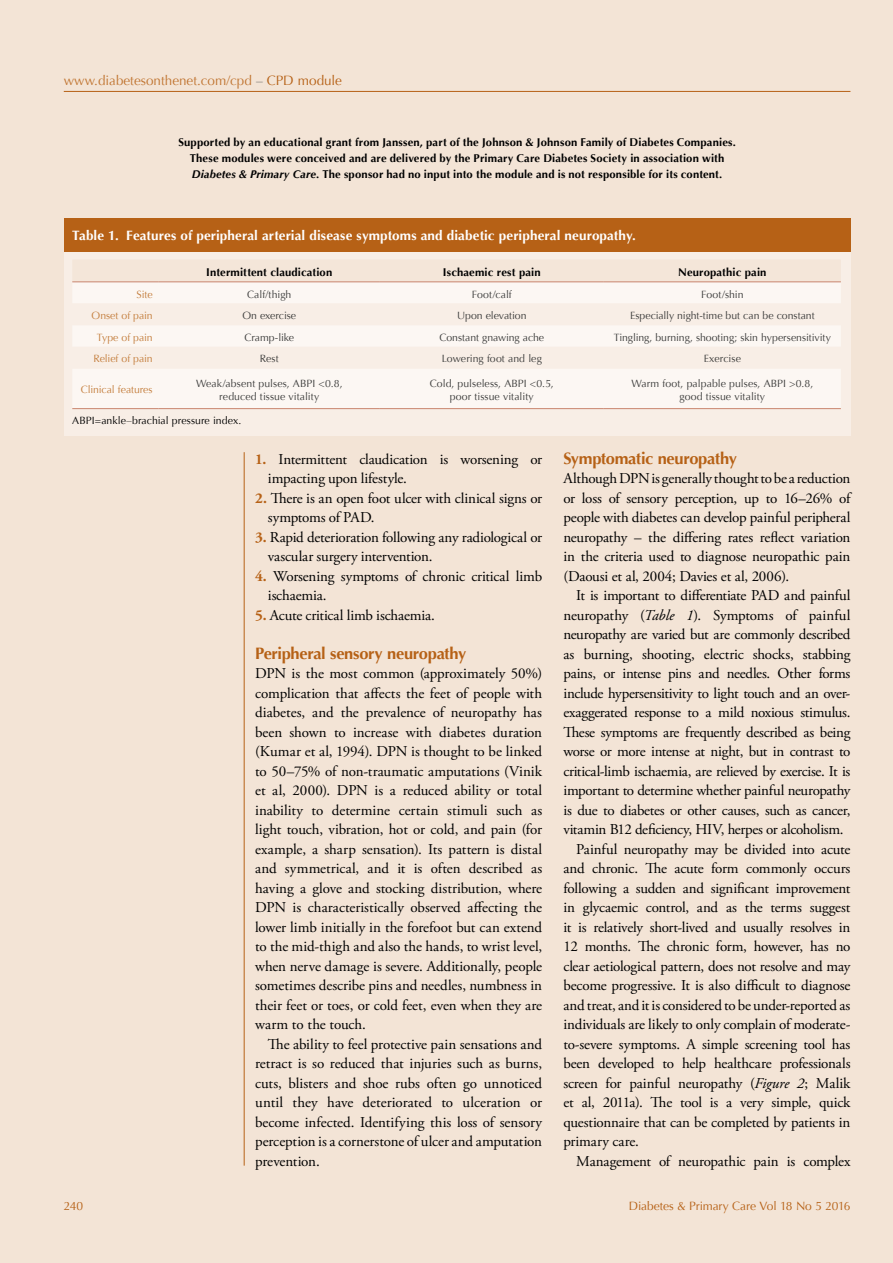
<style>
.page{position:relative;width:893px;height:1263px;background:#f3e4d6}
.page>*{position:absolute;margin:0;border:0;box-sizing:border-box;transform-origin:0 0}
.t1{font:700 16.5px "Optima";letter-spacing:-.02em;color:#b66116}
.t2{font:15px/19.5px "Adobe Garamond Pro";letter-spacing:-.015em;color:#000}
.t3{font:700 13.5px "Optima";letter-spacing:.005em;color:#fff}
.t4{font:13.5px "Optima";color:#c17633}
.t5{font:12px "Optima";letter-spacing:-.01em;color:#b66116}
.t6{font:700 11.25px/15.8px "Optima";letter-spacing:.015em;color:#000;text-align:center}
.t7{font:10.5px/13.5px "Optima";color:#3c3c3b;text-align:center}
.t8{font:10.5px "Optima";letter-spacing:-.01em;color:#c47e3d}
.t9{font:10.5px "Optima";letter-spacing:.005em;color:#000}
.s1{color:#575756}
.s2{color:#b66116}
.s3{font-style:italic}
.s4{font-family:"Adobe Garamond";font-weight:700;color:#b66116}
</style>
<div class="page">
<hr style="left:244px;top:452px;width:1px;height:713px;background:#b66116">
<hr style="left:64px;top:91px;width:786px;height:1px;background:#b66116">
<div style="left:64px;top:251px;width:786px;height:184px;background:#f8eee6"></div>
<div style="left:73px;top:260px;width:768px;height:21px;background:#f4e6d9"></div>
<div style="left:72px;top:282px;width:769px;height:126px;background:#fcf7f3"></div>
<svg style="left:72px;top:303px;width:769px;height:65px"></svg>
<hr style="left:72px;top:281px;width:87px;height:1px;background:#c9856e">
<hr style="left:380px;top:281px;width:224px;height:1px;background:#c9856e">
<hr style="left:159px;top:281px;width:221px;height:1px;background:#c9856e">
<hr style="left:604px;top:281px;width:237px;height:1px;background:#c9856e">
<hr style="left:72px;top:408px;width:87px;height:1px;background:#c9856e">
<hr style="left:380px;top:408px;width:224px;height:1px;background:#c9856e">
<hr style="left:159px;top:408px;width:221px;height:1px;background:#c9856e">
<hr style="left:604px;top:408px;width:237px;height:1px;background:#c9856e">
<div style="left:64px;top:219px;width:786px;height:33px;background:#b66116"></div>
<p class="t4" style="left:64px;top:73px;width:280px">www.diabetesonthenet.com/cpd <span class="s1">–</span> <span class="s2">CPD module</span></p>
<p class="t6" style="left:178px;top:135px;width:559px">Supported by an educational grant from Janssen, part of the Johnson &amp; Johnson Family of Diabetes Companies.<br>These modules were conceived and are delivered by the Primary Care Diabetes Society in association with<br><span class="s3">Diabetes &amp; Primary Care</span>. The sponsor had no input into the module and is not responsible for its content.</p>
<p class="t3" style="left:72px;top:227px;width:565px">Table 1. Features of peripheral arterial disease symptoms and diabetic peripheral neuropathy.</p>
<p class="t6" style="left:206px;top:264px;width:128px">Intermittent claudication</p>
<p class="t6" style="left:443px;top:264px;width:99px">Ischaemic rest pain</p>
<p class="t6" style="left:678px;top:264px;width:90px">Neuropathic pain</p>
<p class="t8" style="left:137px;top:288px;width:18px">Site</p>
<p class="t7" style="left:247px;top:287px;width:46px">Calf/thigh</p>
<p class="t7" style="left:472px;top:287px;width:42px">Foot/calf</p>
<p class="t7" style="left:701px;top:287px;width:44px">Foot/shin</p>
<p class="t8" style="left:92px;top:309px;width:63px">Onset of pain</p>
<p class="t7" style="left:242px;top:309px;width:55px">On exercise</p>
<p class="t7" style="left:457px;top:309px;width:71px">Upon elevation</p>
<p class="t7" style="left:630px;top:309px;width:186px">Especially night-time but can be constant</p>
<p class="t8" style="left:97px;top:331px;width:57px">Type of pain</p>
<p class="t7" style="left:245px;top:331px;width:51px">Cramp-like</p>
<p class="t7" style="left:439px;top:331px;width:106px">Constant gnawing ache</p>
<p class="t7" style="left:614px;top:331px;width:219px">Tingling, burning, shooting; skin hypersensitivity</p>
<p class="t8" style="left:94px;top:353px;width:61px">Relief of pain</p>
<p class="t7" style="left:260px;top:352px;width:20px">Rest</p>
<p class="t7" style="left:442px;top:352px;width:102px">Lowering foot and leg</p>
<p class="t7" style="left:704px;top:352px;width:39px">Exercise</p>
<p class="t8" style="left:81px;top:384px;width:73px">Clinical features</p>
<p class="t7" style="left:196px;top:376px;width:148px">Weak/absent pulses, ABPI &lt;0.8, reduced tissue vitality</p>
<p class="t7" style="left:430px;top:376px;width:126px">Cold, pulseless, ABPI &lt;0.5, poor tissue vitality</p>
<p class="t7" style="left:631px;top:376px;width:183px">Warm foot, palpable pulses, ABPI &gt;0.8, good tissue vitality</p>
<p class="t9" style="left:72px;top:414px;width:171px">ABPI=ankle–brachial pressure index.</p>
<p class="t2" style="left:268px;top:450px;width:276px;text-indent:-13px"><span class="s4">1.</span> Intermittent claudication is worsening or impacting upon lifestyle.</p>
<p class="t2" style="left:268px;top:489px;width:276px;text-indent:-13px"><span class="s4">2.</span> There is an open foot ulcer with clinical signs or symptoms of PAD.</p>
<p class="t2" style="left:268px;top:528px;width:276px;text-indent:-13px"><span class="s4">3.</span> Rapid deterioration following any radiological or vascular surgery intervention.</p>
<p class="t2" style="left:268px;top:567px;width:276px;text-indent:-13px"><span class="s4">4.</span> Worsening symptoms of chronic critical limb ischaemia.</p>
<p class="t2" style="left:255px;top:606px;width:181px"><span class="s4">5.</span> Acute critical limb ischaemia.</p>
<p class="t1" style="left:255px;top:643px;width:213px">Peripheral sensory neuropathy</p>
<p class="t2" style="left:255px;top:664px;width:289px;text-align:justify">DPN is the most common (approximately 50%) complication that affects the feet of people with diabetes, and the prevalence of neuropathy has been shown to increase with diabetes duration (Kumar et al, 1994). DPN is thought to be linked to 50–75% of non-traumatic amputations (Vinik et al, 2000). DPN is a reduced ability or total inability to determine certain stimuli such as light touch, vibration, hot or cold, and pain (for example, a sharp sensation). Its pattern is distal and symmetrical, and it is often described as having a glove and stocking distribution, where DPN is characteristically observed affecting the lower limb initially in the forefoot but can extend to the mid-thigh and also the hands, to wrist level, when nerve damage is severe. Additionally, people sometimes describe pins and needles, numbness in their feet or toes, or cold feet, even when they are warm to the touch.</p>
<p class="t2" style="left:255px;top:1035px;width:289px;text-align:justify;text-indent:13px">The ability to feel protective pain sensations and retract is so reduced that injuries such as burns, cuts, blisters and shoe rubs often go unnoticed until they have deteriorated to ulceration or become infected. Identifying this loss of sensory perception is a cornerstone of ulcer and amputation prevention.</p>
<p class="t1" style="left:563px;top:448px;width:175px">Symptomatic neuropathy</p>
<p class="t2" style="left:563px;top:469px;width:289px;text-align:justify">Although DPN is generally thought to be a reduction or loss of sensory perception, up to 16–26% of people with diabetes can develop painful peripheral neuropathy – the differing rates reflect variation in the criteria used to diagnose neuropathic pain (Daousi et al, 2004; Davies et al, 2006).</p>
<p class="t2" style="left:576px;top:586px;width:276px">It is important to differentiate PAD and painful</p>
<p class="t2" style="left:563px;top:606px;width:289px">neuropathy (<span class="s3">Table 1</span>). Symptoms of painful</p>
<p class="t2" style="left:563px;top:625px;width:289px">neuropathy are varied but are commonly described</p>
<p class="t2" style="left:563px;top:645px;width:289px">as burning, shooting, electric shocks, stabbing</p>
<p class="t2" style="left:563px;top:664px;width:288px">pains, or intense pins and needles. Other forms</p>
<p class="t2" style="left:563px;top:684px;width:288px">include hypersensitivity to light touch and an over-</p>
<p class="t2" style="left:563px;top:703px;width:289px">exaggerated response to a mild noxious stimulus.</p>
<p class="t2" style="left:563px;top:723px;width:288px">These symptoms are frequently described as being</p>
<p class="t2" style="left:563px;top:742px;width:288px">worse or more intense at night, but in contrast to</p>
<p class="t2" style="left:563px;top:762px;width:288px">critical-limb ischaemia, are relieved by exercise. It is</p>
<p class="t2" style="left:563px;top:781px;width:289px">important to determine whether painful neuropathy</p>
<p class="t2" style="left:563px;top:801px;width:288px">is due to diabetes or other causes, such as cancer,</p>
<p class="t2" style="left:563px;top:820px;width:282px">vitamin B12 deficiency, HIV, herpes or alcoholism.</p>
<p class="t2" style="left:576px;top:840px;width:276px">Painful neuropathy may be divided into acute</p>
<p class="t2" style="left:563px;top:859px;width:289px">and chronic. The acute form commonly occurs</p>
<p class="t2" style="left:563px;top:879px;width:289px">following a sudden and significant improvement</p>
<p class="t2" style="left:563px;top:898px;width:288px">in glycaemic control, and as the terms suggest</p>
<p class="t2" style="left:563px;top:918px;width:289px">it is relatively short-lived and usually resolves in</p>
<p class="t2" style="left:563px;top:937px;width:289px">12 months. The chronic form, however, has no</p>
<p class="t2" style="left:563px;top:957px;width:289px">clear aetiological pattern, does not resolve and may</p>
<p class="t2" style="left:563px;top:976px;width:289px">become progressive. It is also difficult to diagnose</p>
<p class="t2" style="left:563px;top:996px;width:288px">and treat, and it is considered to be under-reported as</p>
<p class="t2" style="left:563px;top:1015px;width:289px">individuals are likely to only complain of moderate-</p>
<p class="t2" style="left:563px;top:1035px;width:288px">to-severe symptoms. A simple screening tool has</p>
<p class="t2" style="left:563px;top:1054px;width:289px">been developed to help healthcare professionals</p>
<p class="t2" style="left:563px;top:1074px;width:289px">screen for painful neuropathy (<span class="s3">Figure 2</span>; Malik</p>
<p class="t2" style="left:563px;top:1093px;width:288px">et al, 2011a). The tool is a very simple, quick</p>
<p class="t2" style="left:563px;top:1113px;width:288px">questionnaire that can be completed by patients in</p>
<p class="t2" style="left:563px;top:1132px;width:77px">primary care.</p>
<p class="t2" style="left:576px;top:1152px;width:276px">Management of neuropathic pain is complex</p>
<p class="t5" style="left:64px;top:1199px;width:21px">240</p>
<p class="t5" style="left:629px;top:1199px;width:223px">Diabetes &amp; Primary Care Vol 18 No 5 2016</p>
</div>
